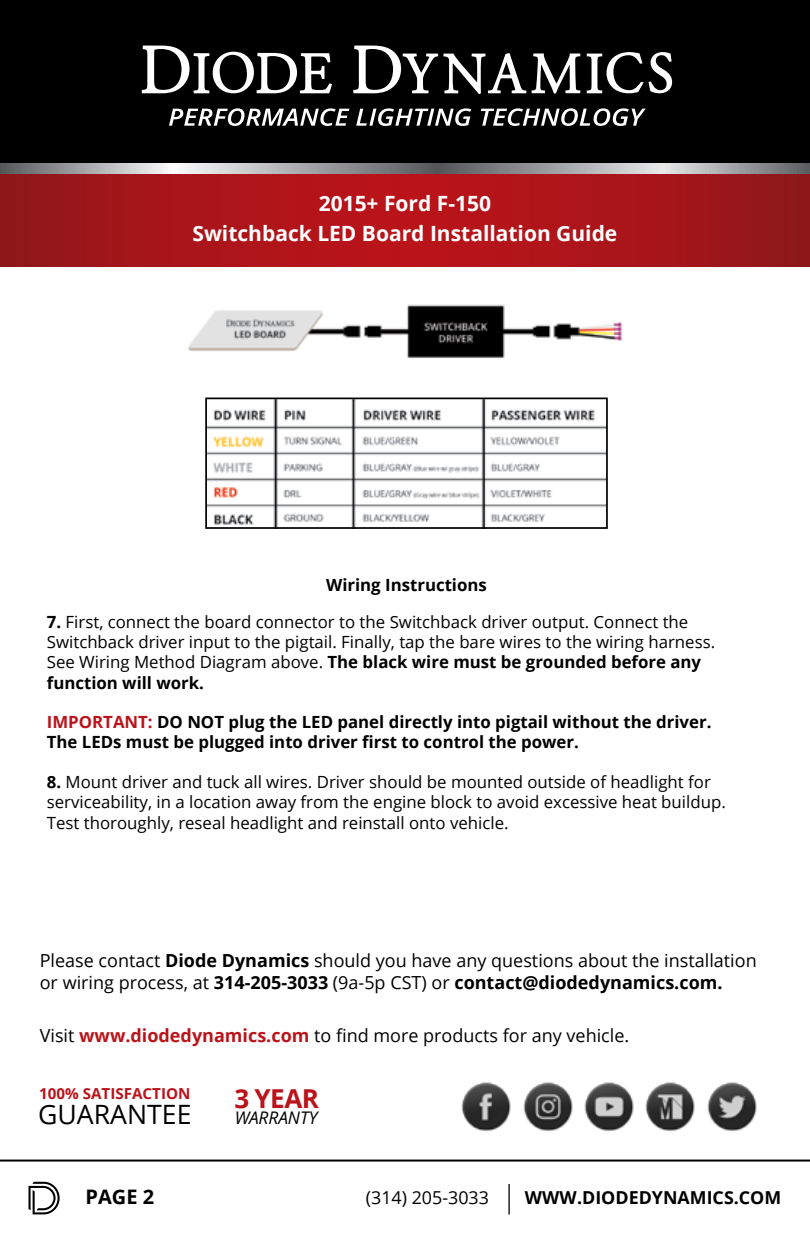
<style>
.page{position:relative;width:810px;height:1242px;background:#fff}
.page>*{position:absolute;margin:0;border:0;box-sizing:border-box;transform-origin:0 0}
.t1{font:26.6px "Open Sans";color:#000}
.t2{font:700 26px "Open Sans";color:#ba131a}
.t3{font:700 21px/30px "Open Sans";color:#fff;text-align:center}
.t4{font:700 20px "Open Sans";color:#000}
.t5{font:18px/21.6px "Open Sans";color:#000}
.t6{font:700 17.8px "Open Sans";color:#000}
.t7{font:17.8px "Open Sans";color:#000}
.t8{font:italic 17.4px "Open Sans";color:#000}
.t9{font:16.8px/20.2px "Open Sans";color:#000}
.t10{font:700 16.8px/20.2px "Open Sans";color:#000}
.t11{font:700 15.2px "Open Sans";color:#ba131a}
.s1{font-weight:700}
.s2{color:#ba131a}
.s3{font-weight:700;color:#ba131a}
</style>
<div class="page">
<hr style="left:0;top:1160px;width:810px;height:2px;background:#000">
<hr style="left:508px;top:1184px;width:2px;height:31px;background:#000">
<svg style="left:29px;top:1182px;width:31px;height:32px"></svg>
<img style="left:0;top:174px;width:810px;height:93px">
<div style="left:0;top:0;width:810px;height:164px;background:#000"></div>
<svg style="left:0;top:164px;width:810px;height:10px;background:#a2a4a6"></svg>
<svg style="left:353px;top:46px;width:173px;height:48px"></svg>
<svg style="left:532px;top:54px;width:48px;height:40px"></svg>
<svg style="left:142px;top:46px;width:190px;height:47px"></svg>
<svg style="left:587px;top:52px;width:85px;height:41px"></svg>
<svg style="left:169px;top:108px;width:180px;height:18px"></svg>
<svg style="left:356px;top:108px;width:115px;height:18px"></svg>
<svg style="left:481px;top:108px;width:165px;height:18px"></svg>
<img style="left:188px;top:304px;width:434px;height:54px">
<img style="left:208px;top:401px;width:397px;height:125px">
<div style="left:205px;top:398px;width:403px;height:131px;border:2px solid #000"></div>
<img style="left:461px;top:1082px;width:50px;height:50px">
<img style="left:523px;top:1082px;width:50px;height:50px">
<img style="left:645px;top:1082px;width:50px;height:50px">
<img style="left:707px;top:1082px;width:50px;height:50px">
<img style="left:584px;top:1082px;width:50px;height:50px">
<p class="t3" style="left:192px;top:188px;width:426px">2015+ Ford F-150<br>Switchback LED Board Installation Guide</p>
<p class="t10" style="left:326px;top:574px;width:162px">Wiring Instructions</p>
<p class="t9" style="left:47px;top:611px;width:670px"><span class="s1">7.</span> First, connect the board connector to the Switchback driver output. Connect the Switchback driver input to the pigtail. Finally, tap the bare wires to the wiring harness.<br>See Wiring Method Diagram above. <span class="s1">The black wire must be grounded before any function will work.</span></p>
<p class="t10" style="left:47px;top:711px;width:666px"><span class="s2">IMPORTANT:</span> DO NOT plug the LED panel directly into pigtail without the driver.<br>The LEDs must be plugged into driver first to control the power.</p>
<p class="t9" style="left:47px;top:772px;width:680px"><span class="s1">8.</span> Mount driver and tuck all wires. Driver should be mounted outside of headlight for serviceability, in a location away from the engine block to avoid excessive heat buildup.<br>Test thoroughly, reseal headlight and reinstall onto vehicle.</p>
<p class="t5" style="left:40px;top:950px;width:719px">Please contact <span class="s1">Diode Dynamics</span> should you have any questions about the installation or wiring process, at <span class="s1">314-205-3033</span> (9a-5p CST) or <span class="s1">contact@diodedynamics.com.</span></p>
<p class="t5" style="left:40px;top:1024px;width:591px">Visit <span class="s3">www.diodedynamics.com</span> to find more products for any vehicle.</p>
<p class="t11" style="left:39px;top:1083px;width:153px">100% SATISFACTION</p>
<h1 class="t1" style="left:38px;top:1096px;width:155px">GUARANTEE</h1>
<h2 class="t2" style="left:234px;top:1080px;width:86px">3 YEAR</h2>
<p class="t8" style="left:235px;top:1106px;width:84px">WARRANTY</p>
<p class="t4" style="left:86px;top:1182px;width:70px">PAGE 2</p>
<p class="t7" style="left:366px;top:1185px;width:125px">(314) 205-3033</p>
<p class="t6" style="left:525px;top:1185px;width:258px">WWW.DIODEDYNAMICS.COM</p>
</div>
